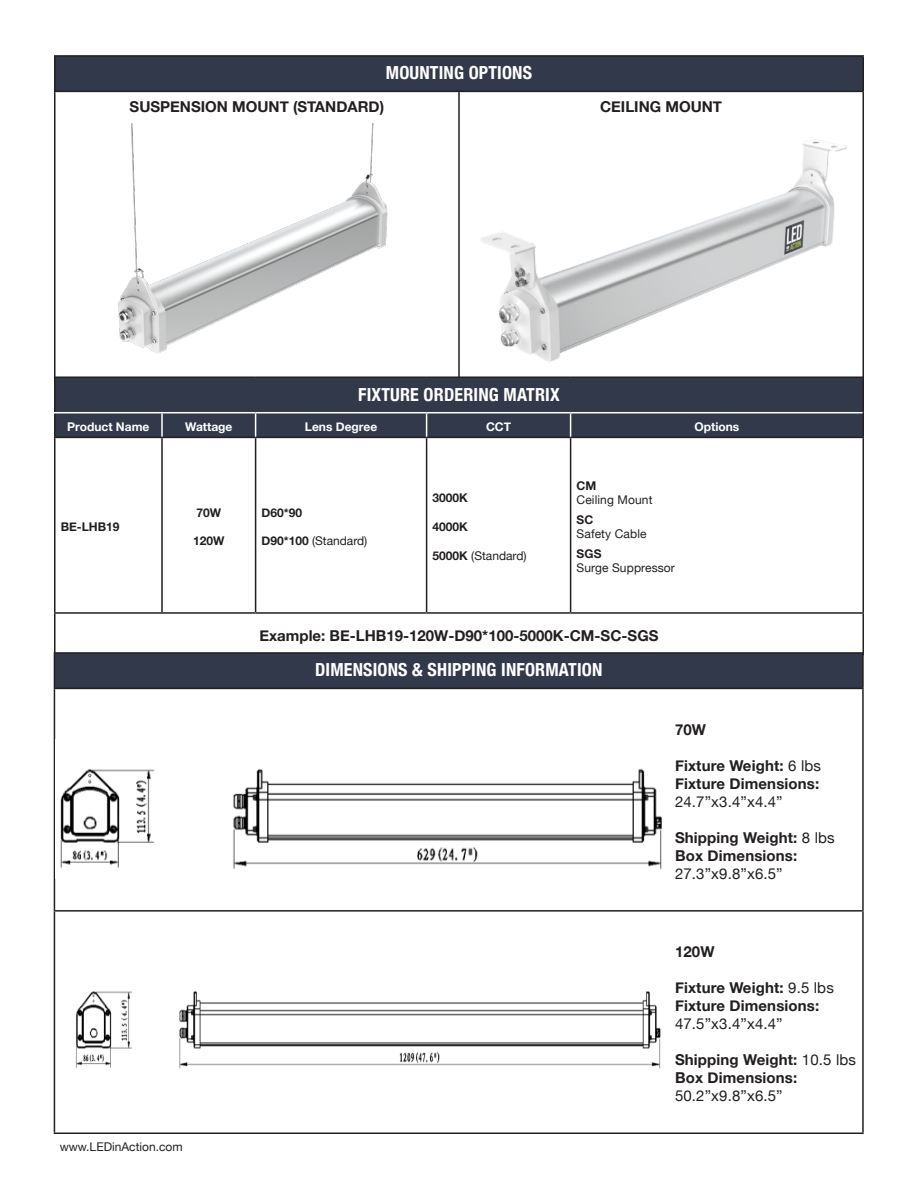
<style>
.page{position:relative;width:918px;height:1188px;background:#fff}
.page>*{position:absolute;margin:0;border:0;box-sizing:border-box;transform-origin:0 0}
.t1{font:700 condensed 18px "Helvetica Neue";letter-spacing:.01em;color:#fff}
.t2{font:700 15px "Helvetica Neue";letter-spacing:.01em;color:#231f20}
.t3{font:15px "Helvetica Neue";letter-spacing:.01em;color:#231f20}
.t4{font:12px "Helvetica Neue";letter-spacing:.005em;color:#231f20}
.t5{font:700 12px "Helvetica Neue";color:#fff}
.t6{font:700 12px "Helvetica Neue";color:#231f20}
.s1{font-weight:700}
.s2{font-weight:400}
</style>
<div class="page">
<div style="left:55px;top:56px;width:808px;height:35px;background:#31394b"></div>
<hr style="left:54px;top:92px;width:2px;height:286px;background:#231f20">
<hr style="left:458px;top:92px;width:2px;height:286px;background:#231f20">
<hr style="left:862px;top:91px;width:2px;height:287px;background:#231f20">
<hr style="left:54px;top:55px;width:405px;height:2px;background:#231f20">
<hr style="left:54px;top:57px;width:2px;height:34px;background:#231f20">
<hr style="left:459px;top:55px;width:405px;height:2px;background:#231f20">
<hr style="left:54px;top:91px;width:405px;height:1px;background:#231f20">
<hr style="left:459px;top:91px;width:403px;height:1px;background:#231f20">
<hr style="left:862px;top:57px;width:2px;height:34px;background:#231f20">
<img style="left:481px;top:140px;width:366px;height:222px">
<div style="left:55px;top:377px;width:808px;height:36px;background:#31394b"></div>
<hr style="left:54px;top:376px;width:108px;height:2px;background:#231f20">
<hr style="left:54px;top:378px;width:2px;height:34px;background:#231f20">
<hr style="left:162px;top:376px;width:94px;height:2px;background:#231f20">
<hr style="left:256px;top:376px;width:171px;height:2px;background:#231f20">
<hr style="left:427px;top:376px;width:144px;height:2px;background:#231f20">
<hr style="left:571px;top:376px;width:293px;height:2px;background:#231f20">
<hr style="left:862px;top:378px;width:2px;height:35px;background:#231f20">
<hr style="left:54px;top:413px;width:2px;height:24px;background:#231f20">
<hr style="left:862px;top:413px;width:2px;height:24px;background:#231f20">
<hr style="left:54px;top:437px;width:108px;height:1px;background:#231f20">
<hr style="left:54px;top:438px;width:2px;height:174px;background:#231f20">
<hr style="left:54px;top:612px;width:108px;height:2px;background:#231f20">
<hr style="left:54px;top:614px;width:2px;height:40px;background:#231f20">
<hr style="left:427px;top:437px;width:144px;height:1px;background:#231f20">
<hr style="left:426px;top:438px;width:1px;height:174px;background:#231f20">
<hr style="left:571px;top:437px;width:293px;height:1px;background:#231f20">
<hr style="left:570px;top:438px;width:1px;height:174px;background:#231f20">
<hr style="left:862px;top:438px;width:2px;height:174px;background:#231f20">
<hr style="left:427px;top:612px;width:144px;height:2px;background:#231f20">
<hr style="left:571px;top:612px;width:293px;height:2px;background:#231f20">
<hr style="left:862px;top:614px;width:2px;height:40px;background:#231f20">
<hr style="left:162px;top:437px;width:94px;height:1px;background:#231f20">
<hr style="left:161px;top:438px;width:2px;height:174px;background:#231f20">
<hr style="left:256px;top:437px;width:171px;height:1px;background:#231f20">
<hr style="left:255px;top:438px;width:1px;height:174px;background:#231f20">
<hr style="left:162px;top:612px;width:94px;height:2px;background:#231f20">
<hr style="left:256px;top:612px;width:171px;height:2px;background:#231f20">
<svg style="left:55px;top:413px;width:808px;height:24px;background:#363d4f"></svg>
<hr style="left:54px;top:412px;width:108px;height:1px;background:#fff">
<hr style="left:162px;top:412px;width:94px;height:1px;background:#fff">
<hr style="left:256px;top:412px;width:171px;height:1px;background:#fff">
<hr style="left:427px;top:412px;width:144px;height:1px;background:#fff">
<hr style="left:571px;top:412px;width:291px;height:1px;background:#fff">
<div style="left:54px;top:653px;width:809px;height:35px;background:#31394b"></div>
<hr style="left:54px;top:689px;width:1px;height:221px;background:#231f20">
<hr style="left:862px;top:689px;width:2px;height:221px;background:#231f20">
<hr style="left:54px;top:912px;width:1px;height:220px;background:#231f20">
<hr style="left:862px;top:912px;width:2px;height:220px;background:#231f20">
<hr style="left:54px;top:910px;width:615px;height:2px;background:#231f20">
<hr style="left:669px;top:910px;width:195px;height:2px;background:#231f20">
<hr style="left:54px;top:1132px;width:615px;height:2px;background:#231f20">
<hr style="left:669px;top:1132px;width:195px;height:2px;background:#231f20">
<hr style="left:54px;top:652px;width:615px;height:2px;background:#231f20">
<hr style="left:54px;top:654px;width:1px;height:34px;background:#231f20">
<hr style="left:669px;top:652px;width:195px;height:2px;background:#231f20">
<hr style="left:862px;top:654px;width:2px;height:34px;background:#231f20">
<hr style="left:54px;top:688px;width:615px;height:1px;background:#231f20">
<hr style="left:669px;top:688px;width:195px;height:1px;background:#231f20">
<img style="left:60px;top:769px;width:602px;height:100px">
<img style="left:75px;top:991px;width:586px;height:78px">
<img style="left:118px;top:124px;width:341px;height:243px">
<p class="t1" style="left:386px;top:58px;width:148px">MOUNTING OPTIONS</p>
<p class="t2" style="left:130px;top:95px;width:256px">SUSPENSION MOUNT (STANDARD)</p>
<p class="t2" style="left:600px;top:95px;width:123px">CEILING MOUNT</p>
<p class="t1" style="left:358px;top:379px;width:203px">FIXTURE ORDERING MATRIX</p>
<p class="t5" style="left:67px;top:417px;width:84px">Product Name</p>
<p class="t5" style="left:185px;top:417px;width:49px">Wattage</p>
<p class="t5" style="left:305px;top:417px;width:74px">Lens Degree</p>
<p class="t5" style="left:486px;top:417px;width:27px">CCT</p>
<p class="t5" style="left:694px;top:417px;width:46px">Options</p>
<p class="t6" style="left:61px;top:517px;width:60px">BE-LHB19</p>
<p class="t6" style="left:196px;top:503px;width:26px">70W</p>
<p class="t6" style="left:193px;top:532px;width:33px">120W</p>
<p class="t4" style="left:60px;top:1138px;width:124px">www.LEDinAction.com</p>
<p class="t6" style="left:262px;top:503px;width:42px">D60*90</p>
<p class="t4" style="left:262px;top:533px;width:107px"><span class="s1">D90*100</span> (Standard)</p>
<p class="t6" style="left:433px;top:489px;width:37px">3000K</p>
<p class="t6" style="left:433px;top:517px;width:37px">4000K</p>
<p class="t4" style="left:433px;top:547px;width:96px"><span class="s1">5000K</span> (Standard)</p>
<p class="t6" style="left:577px;top:476px;width:21px">CM</p>
<p class="t4" style="left:577px;top:491px;width:77px">Ceiling Mount</p>
<p class="t6" style="left:577px;top:510px;width:18px">SC</p>
<p class="t4" style="left:577px;top:525px;width:71px">Safety Cable</p>
<p class="t6" style="left:577px;top:544px;width:26px">SGS</p>
<p class="t4" style="left:577px;top:560px;width:100px">Surge Suppressor</p>
<p class="t2" style="left:260px;top:624px;width:400px">Example: BE-LHB19-120W-D90*100-5000K-CM-SC-SGS</p>
<p class="t1" style="left:315px;top:655px;width:289px">DIMENSIONS &amp; SHIPPING INFORMATION</p>
<p class="t2" style="left:675px;top:718px;width:33px">70W</p>
<p class="t2" style="left:675px;top:754px;width:148px">Fixture Weight: <span class="s2">6 lbs</span></p>
<p class="t2" style="left:675px;top:772px;width:146px">Fixture Dimensions:</p>
<p class="t3" style="left:675px;top:791px;width:109px">24.7”x3.4”x4.4”</p>
<p class="t2" style="left:675px;top:826px;width:161px">Shipping Weight: <span class="s2">8 lbs</span></p>
<p class="t2" style="left:675px;top:844px;width:124px">Box Dimensions:</p>
<p class="t3" style="left:675px;top:863px;width:109px">27.3”x9.8”x6.5”</p>
<p class="t2" style="left:675px;top:940px;width:41px">120W</p>
<p class="t2" style="left:675px;top:976px;width:160px">Fixture Weight: <span class="s2">9.5 lbs</span></p>
<p class="t2" style="left:675px;top:994px;width:146px">Fixture Dimensions:</p>
<p class="t3" style="left:675px;top:1013px;width:109px">47.5”x3.4”x4.4”</p>
<p class="t2" style="left:675px;top:1048px;width:183px">Shipping Weight: <span class="s2">10.5 lbs</span></p>
<p class="t2" style="left:675px;top:1066px;width:124px">Box Dimensions:</p>
<p class="t3" style="left:675px;top:1085px;width:109px">50.2”x9.8”x6.5”</p>
</div>
